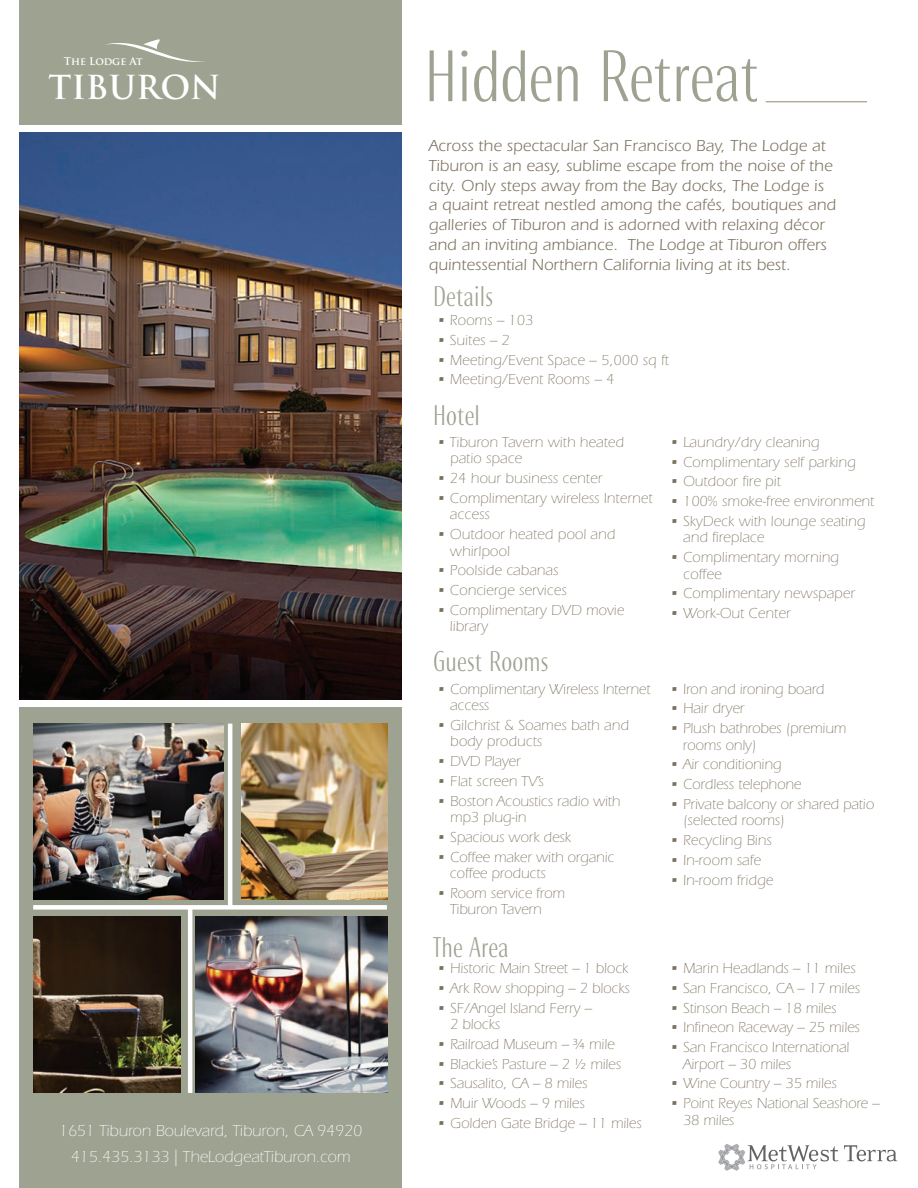
<style>
.page{position:relative;width:918px;height:1188px;background:#fff}
.page>*{position:absolute;margin:0;border:0;box-sizing:border-box;transform-origin:0 0}
.t1{font:300 69px "Roxy";color:#9da291}
.t2{font:700 32.25px "Trajan Pro";color:#fff}
.t3{font:300 27px "Roxy";letter-spacing:.01em;color:#9da291}
.t4{font:16.5px/19.8px "Itc Eras";letter-spacing:.01em;color:#7c715e}
.t5{font:300 16.5px/26.5px "Itc Eras";color:#fff;text-align:center}
.t6{font:300 15px/16.5px "Itc Eras";color:#7c715e}
.t7{font:700 10.35px "Trajan Pro";color:#fff}
</style>
<div class="page">
<div style="left:19px;top:0;width:383px;height:1188px;background:#9da291"></div>
<svg style="left:105px;top:39px;width:100px;height:23px"></svg>
<img style="left:19px;top:132px;width:383px;height:568px">
<div style="left:19px;top:125px;width:383px;height:7px;background:#fff"></div>
<div style="left:19px;top:700px;width:383px;height:6px;background:#fff"></div>
<img style="left:241px;top:724px;width:147px;height:176px">
<img style="left:33px;top:917px;width:147px;height:176px">
<img style="left:33px;top:724px;width:191px;height:176px">
<img style="left:196px;top:917px;width:192px;height:176px">
<div style="left:33px;top:905px;width:354px;height:5px;background:#fff"></div>
<hr style="left:228px;top:724px;width:4px;height:183px;background:#fff">
<hr style="left:188px;top:908px;width:4px;height:185px;background:#fff">
<hr style="left:766px;top:101px;width:101px;height:1px;background:#938671">
<svg style="left:844px;top:1145px;width:54px;height:16px"></svg>
<svg style="left:718px;top:1144px;width:120px;height:27px"></svg>
<p class="t7" style="left:64px;top:55px;width:81px">The Lodge At</p>
<h2 class="t2" style="left:49px;top:67px;width:174px">TIBURON</h2>
<p class="t5" style="left:59px;top:1117px;width:305px">1651 Tiburon Boulevard, Tiburon, CA 94920<br>415.435.3133 | TheLodgeatTiburon.com</p>
<h1 class="t1" style="left:424px;top:37px;width:336px">Hidden Retreat</h1>
<p class="t4" style="left:429px;top:136px;width:409px">Across the spectacular San Francisco Bay, The Lodge at Tiburon is an easy, sublime escape from the noise of the city. Only steps away from the Bay docks, The Lodge is a quaint retreat nestled among the cafés, boutiques and galleries of Tiburon and is adorned with relaxing décor and an inviting ambiance. The Lodge at Tiburon offers quintessential Northern California living at its best.</p>
<h3 class="t3" style="left:433px;top:281px;width:61px">Details</h3>
<p class="t6" style="left:437px;top:312px;width:98px">• Rooms – 103</p>
<p class="t6" style="left:437px;top:332px;width:74px">• Suites – 2</p>
<p class="t6" style="left:437px;top:352px;width:233px">• Meeting/Event Space – 5,000 sq ft</p>
<p class="t6" style="left:437px;top:371px;width:179px">• Meeting/Event Rooms – 4</p>
<h3 class="t3" style="left:433px;top:400px;width:48px">Hotel</h3>
<p class="t6" style="left:450px;top:434px;width:175px;text-indent:-13px">• Tiburon Tavern with heated patio space</p>
<p class="t6" style="left:437px;top:470px;width:166px">• 24 hour business center</p>
<p class="t6" style="left:450px;top:490px;width:204px;text-indent:-13px">• Complimentary wireless Internet access</p>
<p class="t6" style="left:450px;top:526px;width:167px;text-indent:-13px">• Outdoor heated pool and whirlpool</p>
<p class="t6" style="left:437px;top:562px;width:123px">• Poolside cabanas</p>
<p class="t6" style="left:437px;top:582px;width:131px">• Concierge services</p>
<p class="t6" style="left:450px;top:602px;width:176px;text-indent:-13px">• Complimentary DVD movie library</p>
<p class="t6" style="left:670px;top:434px;width:151px">• Laundry/dry cleaning</p>
<p class="t6" style="left:670px;top:454px;width:187px">• Complimentary self parking</p>
<p class="t6" style="left:670px;top:473px;width:112px">• Outdoor fire pit</p>
<p class="t6" style="left:670px;top:493px;width:205px">• 100% smoke-free environment</p>
<p class="t6" style="left:683px;top:513px;width:184px;text-indent:-13px">• SkyDeck with lounge seating and fireplace</p>
<p class="t6" style="left:683px;top:549px;width:157px;text-indent:-13px">• Complimentary morning coffee</p>
<p class="t6" style="left:670px;top:585px;width:186px">• Complimentary newspaper</p>
<p class="t6" style="left:670px;top:605px;width:122px">• Work-Out Center</p>
<h3 class="t3" style="left:433px;top:646px;width:117px">Guest Rooms</h3>
<p class="t6" style="left:450px;top:681px;width:202px;text-indent:-13px">• Complimentary Wireless Internet access</p>
<p class="t6" style="left:450px;top:717px;width:180px;text-indent:-13px">• Gilchrist &amp; Soames bath and body products</p>
<p class="t6" style="left:438px;top:753px;width:85px">• DVD Player</p>
<p class="t6" style="left:438px;top:773px;width:108px">• Flat screen TV’s</p>
<p class="t6" style="left:450px;top:793px;width:172px;text-indent:-13px">• Boston Acoustics radio with mp3 plug-in</p>
<p class="t6" style="left:438px;top:829px;width:135px">• Spacious work desk</p>
<p class="t6" style="left:450px;top:849px;width:166px;text-indent:-12px">• Coffee maker with organic coffee products</p>
<p class="t6" style="left:450px;top:885px;width:116px;text-indent:-13px">• Room service from<br>Tiburon Tavern</p>
<h3 class="t3" style="left:433px;top:932px;width:77px">The Area</h3>
<p class="t6" style="left:438px;top:960px;width:192px">• Historic Main Street – 1 block</p>
<p class="t6" style="left:438px;top:980px;width:194px">• Ark Row shopping – 2 blocks</p>
<p class="t6" style="left:450px;top:1000px;width:143px;text-indent:-13px">• SF/Angel Island Ferry –<br>2 blocks</p>
<p class="t6" style="left:438px;top:1036px;width:179px">• Railroad Museum – ¾ mile</p>
<p class="t6" style="left:438px;top:1056px;width:185px">• Blackie’s Pasture – 2 ½ miles</p>
<p class="t6" style="left:438px;top:1076px;width:151px">• Sausalito, CA – 8 miles</p>
<p class="t6" style="left:438px;top:1095px;width:149px">• Muir Woods – 9 miles</p>
<p class="t6" style="left:438px;top:1115px;width:206px">• Golden Gate Bridge – 11 miles</p>
<p class="t6" style="left:671px;top:681px;width:155px">• Iron and ironing board</p>
<p class="t6" style="left:671px;top:700px;width:75px">• Hair dryer</p>
<p class="t6" style="left:683px;top:720px;width:165px;text-indent:-12px">• Plush bathrobes (premium rooms only)</p>
<p class="t6" style="left:671px;top:756px;width:112px">• Air conditioning</p>
<p class="t6" style="left:671px;top:776px;width:132px">• Cordless telephone</p>
<p class="t6" style="left:683px;top:796px;width:192px;text-indent:-13px">• Private balcony or shared patio (selected rooms)</p>
<p class="t6" style="left:671px;top:832px;width:103px">• Recycling Bins</p>
<p class="t6" style="left:671px;top:852px;width:92px">• In-room safe</p>
<p class="t6" style="left:671px;top:872px;width:104px">• In-room fridge</p>
<p class="t6" style="left:671px;top:960px;width:187px">• Marin Headlands – 11 miles</p>
<p class="t6" style="left:671px;top:980px;width:191px">• San Francisco, CA – 17 miles</p>
<p class="t6" style="left:671px;top:1000px;width:167px">• Stinson Beach – 18 miles</p>
<p class="t6" style="left:671px;top:1020px;width:191px">• Infineon Raceway – 25 miles</p>
<p class="t6" style="left:683px;top:1039px;width:168px;text-indent:-13px">• San Francisco International<br>Airport – 30 miles</p>
<p class="t6" style="left:671px;top:1076px;width:168px">• Wine Country – 35 miles</p>
<p class="t6" style="left:683px;top:1095px;width:198px;text-indent:-13px">• Point Reyes National Seashore –<br>38 miles</p>
</div>
